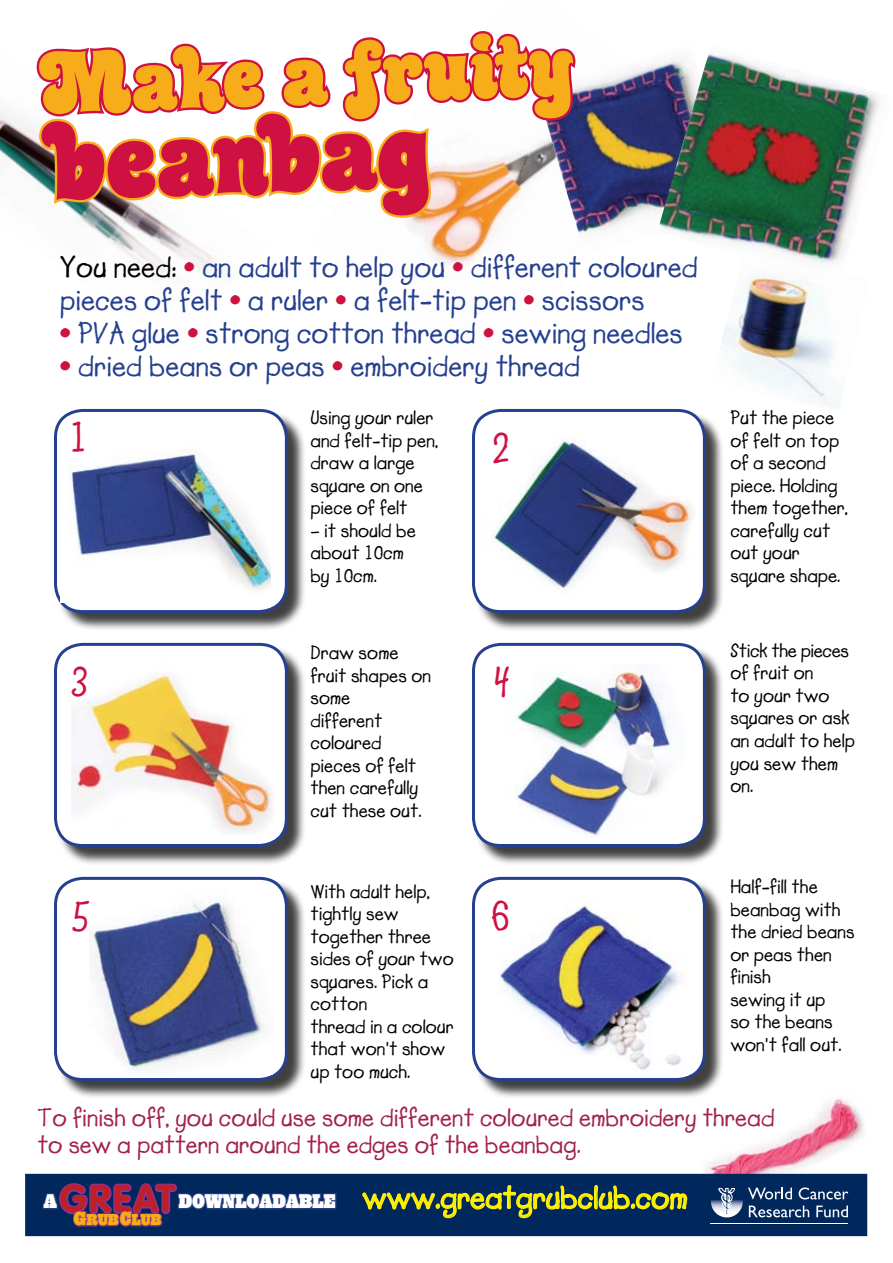
<style>
.page{position:relative;width:893px;height:1263px;background:#fff}
.page>*{position:absolute;margin:0;border:0;box-sizing:border-box;transform-origin:0 0}
.t1{font:126.45px "Cruz Swinger Std";color:#ce1141}
.t2{font:100.8px "Cruz Swinger Std";color:#f7ac1a}
.t3{font:42px "Lemonade ICG Bold";color:#ce1141}
.t4{font:700 38.25px "VAG Rounded Std";letter-spacing:.065em;color:#bd2025}
.t5{font:31.95px "Lemonade ICG Bold";color:#fff200}
.t6{font:30px/33px "Lemonade ICG Bold";color:#25408f}
.t7{font:25.5px/27px "Lemonade ICG Bold";color:#a2224b}
.t8{font:19.5px/22.5px "Lemonade ICG Bold";color:#000}
.t9{font:semi-condensed 17.7px "PL Behemoth";color:#fff}
.t10{font:semi-condensed 14.25px "PL Behemoth";letter-spacing:-.02em;color:#f7ac1a}
.s1{color:#000}
.s2{color:#ce1141}
.s3{font-size:16.95px}
.s4{font-family:"PL Behemoth";font-stretch:semi-condensed;font-size:17.7px;color:#fff}
</style>
<div class="page">
<img style="left:721px;top:284px;width:120px;height:125px">
<img style="left:0;top:110px;width:35px;height:70px">
<img style="left:703px;top:1097px;width:164px;height:77px">
<div style="left:474px;top:411px;width:250px;height:220px;background:#000;opacity:.75"></div>
<div style="left:473px;top:410px;width:231px;height:201px;background:#fff;border-radius:27px"></div>
<div style="left:472px;top:409px;width:234px;height:204px;border:3px solid #25408f;border-radius:27px"></div>
<div style="left:56px;top:645px;width:250px;height:220px;background:#000;opacity:.75"></div>
<div style="left:56px;top:644px;width:230px;height:201px;background:#fff;border-radius:27px"></div>
<div style="left:54px;top:643px;width:234px;height:204px;border:3px solid #25408f;border-radius:27px"></div>
<div style="left:474px;top:645px;width:250px;height:220px;background:#000;opacity:.75"></div>
<div style="left:473px;top:644px;width:231px;height:201px;background:#fff;border-radius:27px"></div>
<div style="left:472px;top:643px;width:234px;height:204px;border:3px solid #25408f;border-radius:27px"></div>
<div style="left:56px;top:879px;width:250px;height:220px;background:#000;opacity:.75"></div>
<div style="left:56px;top:878px;width:230px;height:201px;background:#fff;border-radius:27px"></div>
<div style="left:54px;top:877px;width:234px;height:204px;border:3px solid #25408f;border-radius:27px"></div>
<div style="left:474px;top:879px;width:250px;height:220px;background:#000;opacity:.75"></div>
<div style="left:473px;top:878px;width:231px;height:201px;background:#fff;border-radius:27px"></div>
<div style="left:472px;top:877px;width:234px;height:204px;border:3px solid #25408f;border-radius:27px"></div>
<img style="left:578px;top:445px;width:114px;height:134px">
<img style="left:71px;top:673px;width:205px;height:161px">
<img style="left:515px;top:664px;width:165px;height:172px">
<img style="left:90px;top:893px;width:174px;height:180px">
<img style="left:498px;top:903px;width:188px;height:123px">
<img style="left:578px;top:63px;width:79px;height:175px">
<img style="left:657px;top:50px;width:222px;height:234px">
<div style="left:25px;top:1174px;width:842px;height:62px;background:#00285d"></div>
<svg style="left:41px;top:1176px;width:297px;height:51px"></svg>
<svg style="left:361px;top:1026px;width:327px;height:211px"></svg>
<svg style="left:748px;top:1188px;width:44px;height:11px"></svg>
<svg style="left:799px;top:1187px;width:49px;height:12px"></svg>
<svg style="left:749px;top:1205px;width:60px;height:12px"></svg>
<svg style="left:816px;top:1205px;width:32px;height:12px"></svg>
<hr style="left:710px;top:1223px;width:138px;height:1px;background:#fff">
<svg style="left:711px;top:1185px;width:32px;height:32px"></svg>
<svg style="left:718px;top:1188px;width:17px;height:27px"></svg>
<svg style="left:35px;top:31px;width:543px;height:615px"></svg>
<h2 class="t2" style="left:37px;top:20px;width:537px;rotate:-2deg">Make a fruity</h2>
<h1 class="t1" style="left:39px;top:82px;width:388px;rotate:-2deg">beanbag</h1>
<h3 class="t6" style="left:60px;top:251px;width:640px"><span class="s1">You need:</span> <span class="s2">•</span> an adult to help you <span class="s2">•</span> different coloured pieces of felt <span class="s2">•</span> a ruler <span class="s2">•</span> a felt-tip pen <span class="s2">•</span> scissors</h3>
<h3 class="t6" style="left:60px;top:317px;width:625px"><span class="s2">•</span> PVA glue <span class="s2">•</span> strong cotton thread <span class="s2">•</span> sewing needles</h3>
<h3 class="t6" style="left:60px;top:350px;width:522px"><span class="s2">•</span> dried beans or peas <span class="s2">•</span> embroidery thread</h3>
<p class="t8" style="left:310px;top:407px;width:129px">Using your ruler and felt-tip pen, draw a large square on one piece of felt</p>
<p class="t8" style="left:310px;top:519px;width:107px">– it should be about 10cm by 10cm.</p>
<h3 class="t3" style="left:68px;top:413px;width:22px">1</h3>
<h3 class="t3" style="left:490px;top:423px;width:22px">2</h3>
<p class="t8" style="left:730px;top:407px;width:119px">Put the piece of felt on top of a second piece. Holding them together, carefully cut out your square shape.</p>
<p class="t8" style="left:310px;top:642px;width:122px">Draw some fruit shapes on some<br>different coloured pieces of felt then carefully cut these out.</p>
<p class="t8" style="left:730px;top:640px;width:126px">Stick the pieces of fruit on<br>to your two squares or ask an adult to help you sew them on.</p>
<h3 class="t3" style="left:70px;top:657px;width:22px">3</h3>
<h3 class="t3" style="left:492px;top:657px;width:22px">4</h3>
<p class="t8" style="left:310px;top:880px;width:145px">With adult help, tightly sew together three sides of your two squares. Pick a cotton<br>thread in a colour that won't show up too much.</p>
<p class="t8" style="left:730px;top:876px;width:126px">Half-fill the beanbag with the dried beans or peas then finish<br>sewing it up<br>so the beans won't fall out.</p>
<h3 class="t3" style="left:71px;top:892px;width:22px">5</h3>
<h3 class="t3" style="left:490px;top:891px;width:22px">6</h3>
<h3 class="t7" style="left:38px;top:1104px;width:739px">To finish off, you could use some different coloured embroidery thread to sew a pattern around the edges of the beanbag.</h3>
<h3 class="t4" style="left:60px;top:1176px;width:117px">GREAT</h3>
<p class="t10" style="left:74px;top:1211px;width:89px"><span class="s3">G</span>RUB<span class="s3">C</span>LUB</p>
<p class="t9" style="left:44px;top:1190px;width:15px">A</p>
<h3 class="t5" style="left:179px;top:1178px;width:510px"><span class="s4">DOWNLOADABLE</span> www.greatgrubclub.com</h3>
</div>
